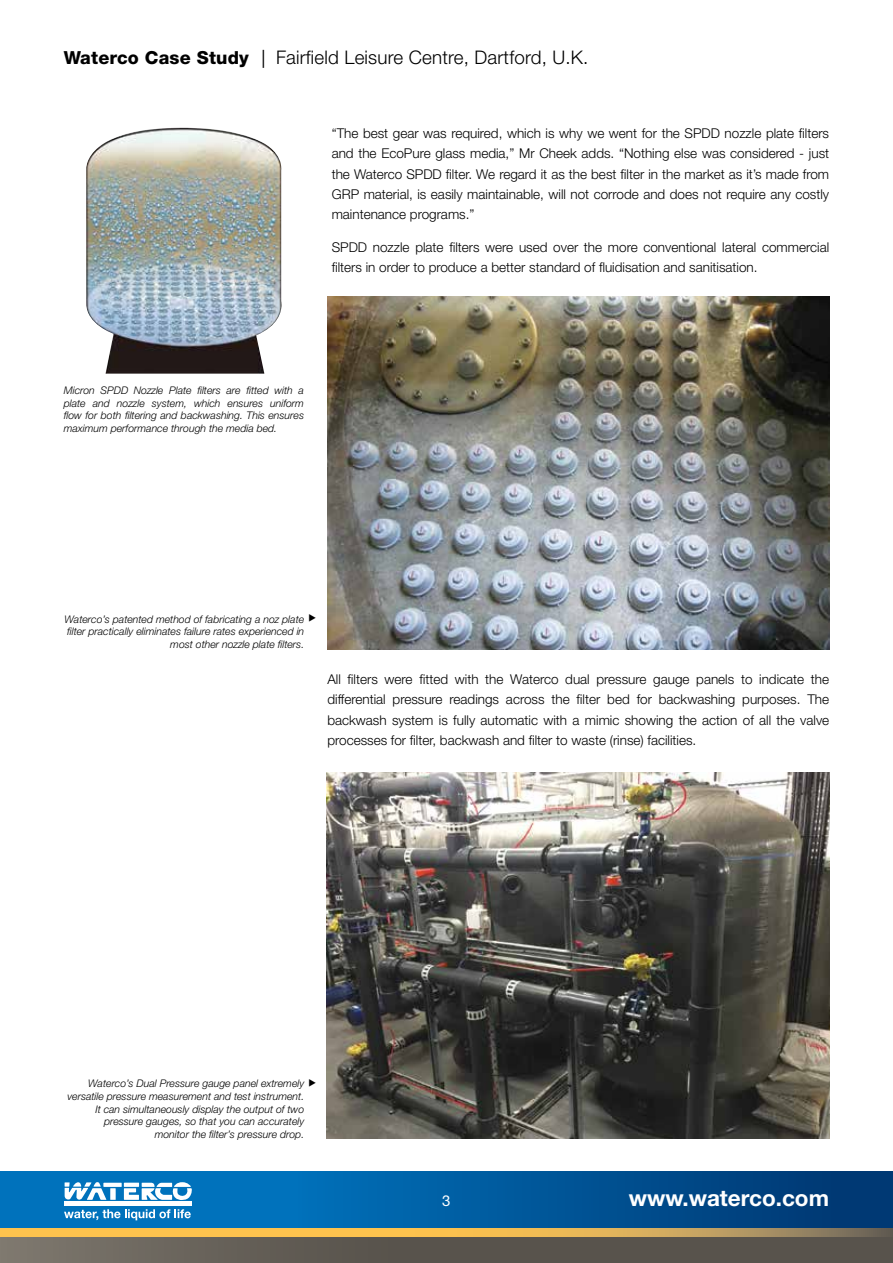
<style>
.page{position:relative;width:893px;height:1263px;background:#fff}
.page>*{position:absolute;margin:0;border:0;box-sizing:border-box;transform-origin:0 0}
.t1{font:700 22.5px "Helvetica Neue";color:#fff}
.t2{font:300 18.75px "Helvetica Neue";letter-spacing:.01em;color:#000}
.t3{font:15px "Helvetica Neue";color:#fff}
.t4{font:300 13.5px/20.2px "Helvetica Neue";color:#000;text-align:justify}
.t5{font:italic 300 10.5px/12.6px "Helvetica Neue";color:#000;text-align:right}
.s1{font-weight:800;font-size:18px}
.s2{font-weight:400;font-size:18px}
</style>
<div class="page">
<svg style="left:0;top:1171px;width:893px;height:58px;background:#045c9c"></svg>
<div style="left:0;top:1229px;width:893px;height:34px;background:linear-gradient(to right,#716b62,#4f4a44)"></div>
<svg style="left:0;top:1229px;width:893px;height:7px;background:#e0b154"></svg>
<svg style="left:65px;top:1182px;width:127px;height:18px"></svg>
<div style="left:64px;top:1201px;width:128px;height:5px;background:#fff"></div>
<svg style="left:64px;top:1209px;width:127px;height:11px"></svg>
<img style="left:327px;top:296px;width:502px;height:353px">
<img style="left:327px;top:772px;width:503px;height:366px">
<img style="left:86px;top:128px;width:196px;height:246px">
<h2 class="t2" style="left:64px;top:46px;width:526px"><span class="s1">Waterco Case Study</span> <span class="s2">|</span> Fairfield Leisure Centre, Dartford, U.K.</h2>
<p class="t4" style="left:332px;top:123px;width:499px">“The best gear was required, which is why we went for the SPDD nozzle plate filters and the EcoPure glass media,” Mr Cheek adds. “Nothing else was considered - just the Waterco SPDD filter. We regard it as the best filter in the market as it’s made from GRP material, is easily maintainable, will not corrode and does not require any costly maintenance programs.”</p>
<p class="t4" style="left:332px;top:237px;width:499px">SPDD nozzle plate filters were used over the more conventional lateral commercial filters in order to produce a better standard of fluidisation and sanitisation.</p>
<p class="t5" style="left:64px;top:384px;width:242px;text-align:justify">Micron SPDD Nozzle Plate filters are fitted with a plate and nozzle system, which ensures uniform flow for both filtering and backwashing. This ensures maximum performance through the media bed.</p>
<p class="t5" style="left:65px;top:612px;width:241px">Waterco’s patented method of fabricating a noz plate filter practically eliminates failure rates experienced in most other nozzle plate filters.</p>
<p class="t4" style="left:327px;top:669px;width:503px">All filters were fitted with the Waterco dual pressure gauge panels to indicate the differential pressure readings across the filter bed for backwashing purposes. The backwash system is fully automatic with a mimic showing the action of all the valve processes for filter, backwash and filter to waste (rinse) facilities.</p>
<p class="t5" style="left:67px;top:1077px;width:238px">Waterco’s Dual Pressure gauge panel extremely versatile pressure measurement and test instrument.<br>It can simultaneously display the output of two pressure gauges, so that you can accurately monitor the filter’s pressure drop.</p>
<p class="t3" style="left:442px;top:1191px;width:10px">3</p>
<h1 class="t1" style="left:629px;top:1183px;width:202px">www.waterco.com</h1>
</div>
